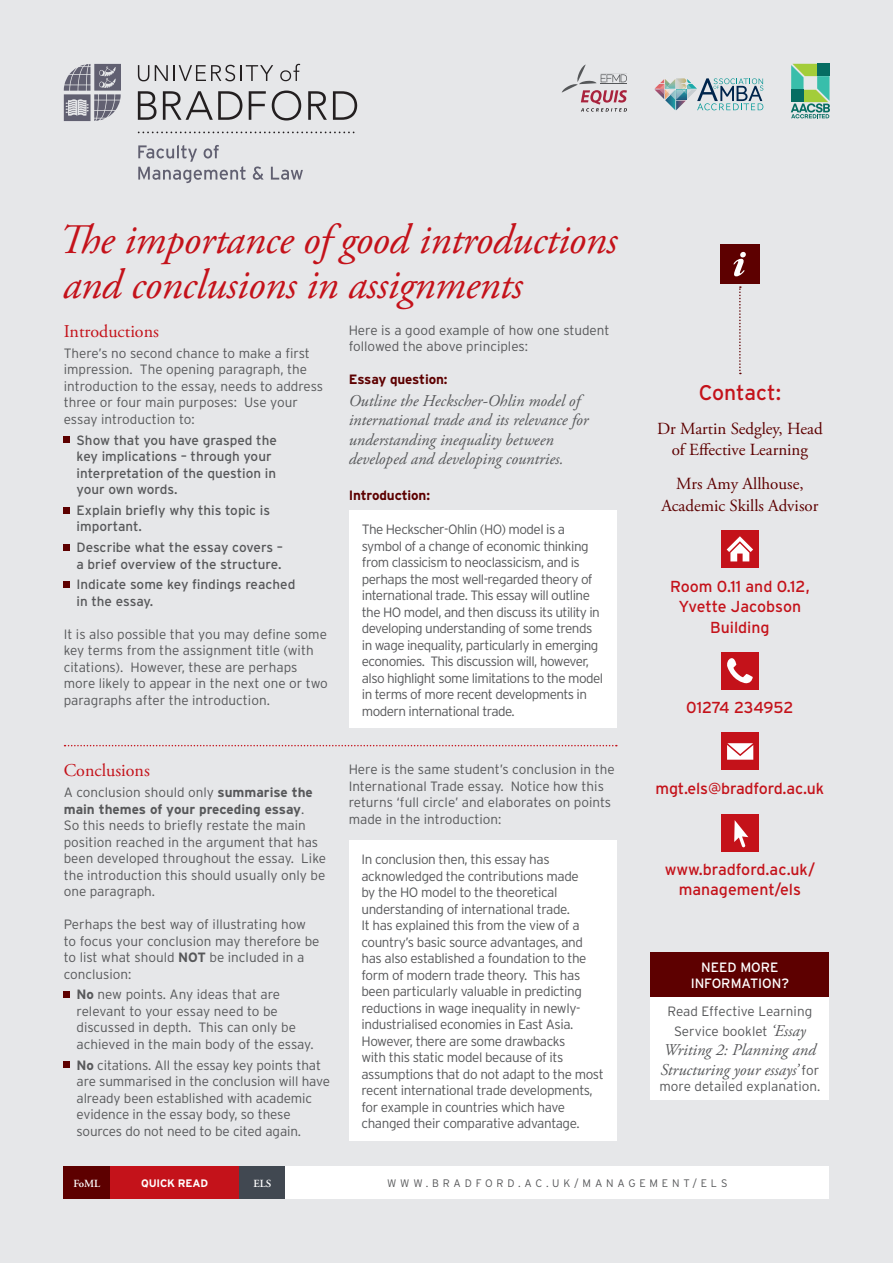
<style>
.page{position:relative;width:893px;height:1263px;background:#e6e7e9}
.page>*{position:absolute;margin:0;border:0;box-sizing:border-box;transform-origin:0 0}
.t1{font:italic 42px/45px "Adobe Garamond Pro";letter-spacing:-.01em;color:#c4121a}
.t2{font:21.15px "Interstate";letter-spacing:-.005em;color:#c4121a}
.t3{font:18px "Adobe Garamond Pro";color:#c4121a}
.t4{font:16.95px/21.8px "Adobe Garamond Pro";color:#5d0000;text-align:center}
.t5{font:italic 16.5px/19.5px "Adobe Garamond Pro";color:#57585a}
.t6{font:15.9px/20.5px "Interstate";color:#c4121a;text-align:center}
.t7{font:300 13.5px/16.5px "Interstate";letter-spacing:-.025em;color:#57585a}
.t8{font:300 13.5px/16.5px "Interstate";color:#57585a}
.t9{font:13.5px/16.5px "Interstate";color:#57585a}
.t10{font:700 13.5px "Interstate";letter-spacing:-.01em;color:#5d0000}
.t11{font:13.5px/16.5px "Interstate";color:#fff;text-align:center}
.Bullets_tabbed{font:700 10.95px "Interstate";letter-spacing:-.015em;color:#fff}
.Bullets_tabbed-2{font:600 10.95px "Adobe Garamond Pro";color:#fff}
.t12{font:300 10.8px "Interstate";letter-spacing:.35em;color:#57585a}
.s1{font-weight:700}
.s2{font-family:"Adobe Garamond Pro";font-weight:400;font-style:italic;font-size:16.5px}
.s3{font-family:"Interstate";font-weight:300;font-style:normal;font-size:13.5px}
</style>
<div class="page">
<svg style="left:64px;top:64px;width:57px;height:57px"></svg>
<svg style="left:138px;top:65px;width:11px;height:16px"></svg>
<svg style="left:155px;top:65px;width:118px;height:16px"></svg>
<svg style="left:280px;top:64px;width:20px;height:17px"></svg>
<svg style="left:138px;top:91px;width:18px;height:29px"></svg>
<svg style="left:163px;top:91px;width:79px;height:29px"></svg>
<svg style="left:249px;top:91px;width:17px;height:29px"></svg>
<svg style="left:272px;top:91px;width:29px;height:30px"></svg>
<svg style="left:308px;top:91px;width:19px;height:29px"></svg>
<svg style="left:333px;top:91px;width:24px;height:29px"></svg>
<svg style="left:138px;top:145px;width:108px;height:38px"></svg>
<svg style="left:253px;top:166px;width:11px;height:14px"></svg>
<svg style="left:271px;top:167px;width:32px;height:13px"></svg>
<svg style="left:138px;top:132px;width:216px;height:1px"></svg>
<div style="left:110px;top:1166px;width:129px;height:33px;background:#c4121a"></div>
<div style="left:239px;top:1166px;width:46px;height:33px;background:#414851"></div>
<div style="left:64px;top:1166px;width:46px;height:33px;background:#5d0000"></div>
<div style="left:285px;top:1166px;width:544px;height:33px;background:#fff"></div>
<svg style="left:739px;top:286px;width:2px;height:88px"></svg>
<svg style="left:562px;top:65px;width:65px;height:47px"></svg>
<svg style="left:654px;top:78px;width:109px;height:32px"></svg>
<svg style="left:791px;top:64px;width:39px;height:54px"></svg>
<div style="left:721px;top:814px;width:38px;height:38px;background:#c4121a"></div>
<svg style="left:734px;top:820px;width:14px;height:27px"></svg>
<div style="left:721px;top:652px;width:37px;height:37px;background:#c4121a"></div>
<svg style="left:727px;top:658px;width:26px;height:26px"></svg>
<div style="left:721px;top:732px;width:38px;height:38px;background:#c4121a"></div>
<svg style="left:727px;top:743px;width:26px;height:17px"></svg>
<div style="left:721px;top:530px;width:38px;height:38px;background:#c4121a"></div>
<svg style="left:727px;top:536px;width:26px;height:25px"></svg>
<div style="left:720px;top:244px;width:39px;height:40px;background:#5d0000"></div>
<svg style="left:733px;top:252px;width:13px;height:24px"></svg>
<svg style="left:64px;top:437px;width:6px;height:6px"></svg>
<svg style="left:64px;top:507px;width:6px;height:6px"></svg>
<div style="left:64px;top:544px;width:6px;height:7px;background:#5d0000"></div>
<div style="left:64px;top:581px;width:6px;height:7px;background:#5d0000"></div>
<svg style="left:65px;top:745px;width:552px;height:1px"></svg>
<div style="left:349px;top:510px;width:268px;height:218px;background:#fff"></div>
<div style="left:64px;top:991px;width:6px;height:7px;background:#5d0000"></div>
<svg style="left:64px;top:1062px;width:6px;height:6px"></svg>
<div style="left:349px;top:841px;width:268px;height:300px;background:#fff"></div>
<div style="left:651px;top:952px;width:178px;height:45px;background:#5d0000"></div>
<div style="left:651px;top:997px;width:178px;height:103px;background:#fff"></div>
<p class="t1" style="left:58px;top:218px;width:560px">The importance of good introductions and conclusions in assignments</p>
<p class="t3" style="left:64px;top:321px;width:97px">Introductions</p>
<p class="t8" style="left:64px;top:345px;width:261px">There’s no second chance to make a first impression. The opening paragraph, the introduction to the essay, needs to address three or four main purposes: Use your essay introduction to:</p>
<p class="t9" style="left:77px;top:431px;width:202px">Show that you have grasped the key implications – through your interpretation of the question in your own words.</p>
<p class="t9" style="left:77px;top:502px;width:195px">Explain briefly why this topic is important.</p>
<p class="t9" style="left:77px;top:539px;width:208px">Describe what the essay covers – a brief overview of the structure.</p>
<p class="t9" style="left:77px;top:576px;width:220px">Indicate some key findings reached in the essay.</p>
<p class="t8" style="left:64px;top:626px;width:266px">It is also possible that you may define some key terms from the assignment title (with citations). However, these are perhaps more likely to appear in the next one or two paragraphs after the introduction.</p>
<p class="t3" style="left:64px;top:760px;width:88px">Conclusions</p>
<p class="t8" style="left:64px;top:784px;width:264px">A conclusion should only <span class="s1">summarise the main themes of your preceding essay</span>.<br>So this needs to briefly restate the main position reached in the argument that has been developed throughout the essay. Like the introduction this should usually only be one paragraph.</p>
<p class="t8" style="left:64px;top:916px;width:257px">Perhaps the best way of illustrating how to focus your conclusion may therefore be to list what should <span class="s1">NOT</span> be included in a conclusion:</p>
<p class="t8" style="left:77px;top:986px;width:239px"><span class="s1">No</span> new points. Any ideas that are relevant to your essay need to be discussed in depth. This can only be achieved in the main body of the essay.</p>
<p class="t7" style="left:77px;top:1056px;width:255px"><span class="s1">No</span> citations. All the essay key points that are summarised in the conclusion will have already been established with academic evidence in the essay body, so these sources do not need to be cited again.</p>
<p class="t8" style="left:349px;top:322px;width:262px">Here is a good example of how one student followed the above principles:</p>
<p class="t10" style="left:349px;top:371px;width:100px">Essay question:</p>
<p class="t5" style="left:349px;top:391px;width:241px">Outline the Heckscher-Ohlin model of international trade and its relevance for understanding inequality between developed and developing countries.</p>
<p class="t10" style="left:349px;top:487px;width:83px">Introduction:</p>
<p class="t7" style="left:362px;top:521px;width:243px">The Heckscher-Ohlin (HO) model is a symbol of a change of economic thinking from classicism to neoclassicism, and is perhaps the most well-regarded theory of international trade. This essay will outline the HO model, and then discuss its utility in developing understanding of some trends in wage inequality, particularly in emerging economies. This discussion will, however, also highlight some limitations to the model in terms of more recent developments in modern international trade.</p>
<p class="t8" style="left:349px;top:761px;width:268px">Here is the same student’s conclusion in the International Trade essay. Notice how this returns ‘full circle’ and elaborates on points made in the introduction:</p>
<p class="t7" style="left:361px;top:851px;width:244px">In conclusion then, this essay has acknowledged the contributions made<br>by the HO model to the theoretical understanding of international trade.<br>It has explained this from the view of a country’s basic source advantages, and has also established a foundation to the form of modern trade theory. This has been particularly valuable in predicting reductions in wage inequality in newly&shy;industrialised economies in East Asia.<br>However, there are some drawbacks<br>with this static model because of its assumptions that do not adapt to the most recent international trade developments, for example in countries which have changed their comparative advantage.</p>
<p class="t2" style="left:699px;top:379px;width:84px">Contact:</p>
<p class="t4" style="left:657px;top:418px;width:167px">Dr Martin Sedgley, Head of Effective Learning</p>
<p class="t4" style="left:661px;top:473px;width:158px">Mrs Amy Allhouse,<br>Academic Skills Advisor</p>
<p class="t6" style="left:670px;top:575px;width:141px">Room 0.11 and 0.12,<br>Yvette Jacobson<br>Building</p>
<p class="t6" style="left:686px;top:697px;width:109px">01274 234952</p>
<p class="t6" style="left:655px;top:778px;width:170px">mgt.els@bradford.ac.uk</p>
<p class="t6" style="left:665px;top:858px;width:152px">www.bradford.ac.uk/ management/els</p>
<p class="t11" style="left:691px;top:959px;width:100px">NEED MORE<br>INFORMATION?</p>
<p class="t8" style="left:668px;top:1001px;width:146px;line-height:19.5px;text-align:center">Read Effective Learning<br>Service booklet <span class="s2">‘Essay</span></p>
<p class="t5" style="left:660px;top:1041px;width:160px">Writing 2: Planning and<br>Structuring your essays’ <span class="s3">for</span></p>
<p class="t8" style="left:659px;top:1078px;width:162px">more detailed explanation.</p>
<p class="Bullets_tabbed-2" style="left:74px;top:1177px;width:28px">FoML</p>
<p class="Bullets_tabbed" style="left:141px;top:1177px;width:68px">QUICK READ</p>
<p class="Bullets_tabbed-2" style="left:253px;top:1177px;width:19px">ELS</p>
<p class="t12" style="left:387px;top:1177px;width:342px">WWW.BRADFORD.AC.UK/MANAGEMENT/ELS</p>
</div>
